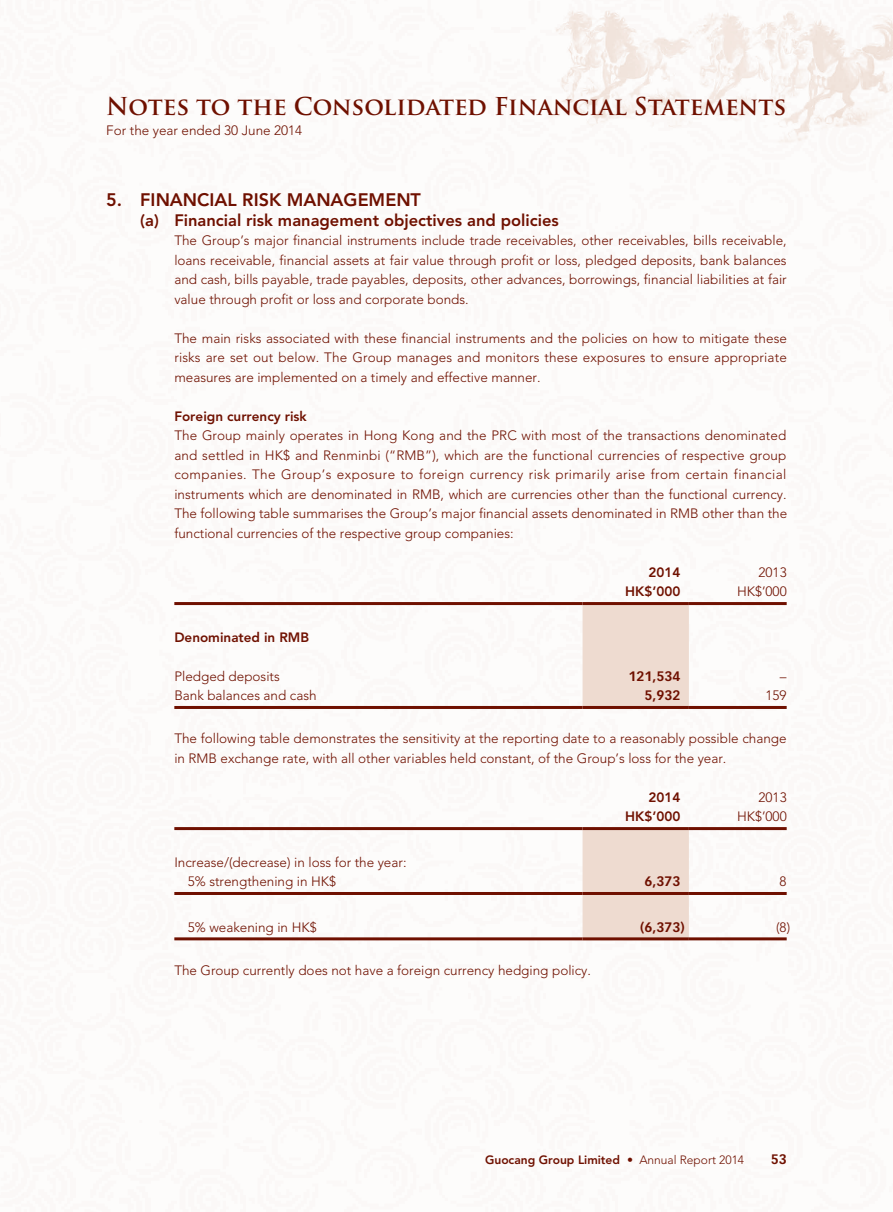
<style>
.page{position:relative;width:893px;height:1212px;background:#fff}
.page>*{position:absolute;margin:0;border:0;box-sizing:border-box;transform-origin:0 0}
.t1{font:700 24px "Trajan Pro";color:#6f1000}
.t2{font:800 18px "Avenir LT Std";color:#6f1000}
.t3{font:800 16.5px "Avenir LT Std";color:#6f1000}
.t4{font:300 13.5px/19.5px "Avenir LT Std";color:#6f1000;text-align:justify}
.t5{font:800 13.5px "Avenir LT Std";color:#6f1000}
.t6{font:700 13.5px "Vectora LT Std";color:#6f1000}
.t7{font:800 12px "Avenir LT Std";color:#6f1000}
.s1{font-weight:300}
</style>
<div class="page">
<img style="left:0;top:10px;width:893px;height:1186px">
<div style="left:583px;top:605px;width:106px;height:101px;background:#eedbd0"></div>
<hr style="left:174px;top:602px;width:409px;height:3px;background:#6f1000">
<hr style="left:583px;top:602px;width:106px;height:3px;background:#6f1000">
<hr style="left:689px;top:602px;width:98px;height:3px;background:#6f1000">
<hr style="left:174px;top:706px;width:409px;height:3px;background:#6f1000">
<hr style="left:583px;top:706px;width:106px;height:3px;background:#6f1000">
<hr style="left:689px;top:706px;width:98px;height:3px;background:#6f1000">
<div style="left:583px;top:830px;width:106px;height:107px;background:#eedbd0"></div>
<hr style="left:174px;top:827px;width:409px;height:3px;background:#6f1000">
<hr style="left:583px;top:827px;width:106px;height:3px;background:#6f1000">
<hr style="left:689px;top:827px;width:98px;height:3px;background:#6f1000">
<hr style="left:174px;top:892px;width:409px;height:3px;background:#6f1000">
<hr style="left:583px;top:892px;width:106px;height:3px;background:#6f1000">
<hr style="left:689px;top:892px;width:98px;height:3px;background:#6f1000">
<hr style="left:174px;top:937px;width:409px;height:3px;background:#6f1000">
<hr style="left:583px;top:937px;width:106px;height:3px;background:#6f1000">
<hr style="left:689px;top:937px;width:98px;height:3px;background:#6f1000">
<h1 class="t1" style="left:106px;top:91px;width:681px">Notes to the Consolidated Financial Statements</h1>
<p class="t4" style="left:106px;top:121px;width:198px">For the year ended 30 June 2014</p>
<h2 class="t2" style="left:106px;top:189px;width:316px">5. FINANCIAL RISK MANAGEMENT</h2>
<p class="t3" style="left:140px;top:210px;width:420px">(a) Financial risk management objectives and policies</p>
<p class="t4" style="left:174px;top:231px;width:614px">The Group’s major financial instruments include trade receivables, other receivables, bills receivable, loans receivable, financial assets at fair value through profit or loss, pledged deposits, bank balances and cash, bills payable, trade payables, deposits, other advances, borrowings, financial liabilities at fair value through profit or loss and corporate bonds.</p>
<p class="t4" style="left:174px;top:328px;width:614px">The main risks associated with these financial instruments and the policies on how to mitigate these risks are set out below. The Group manages and monitors these exposures to ensure appropriate measures are implemented on a timely and effective manner.</p>
<p class="t5" style="left:174px;top:408px;width:134px">Foreign currency risk</p>
<p class="t4" style="left:174px;top:426px;width:614px">The Group mainly operates in Hong Kong and the PRC with most of the transactions denominated and settled in HK$ and Renminbi (“RMB”), which are the functional currencies of respective group companies. The Group’s exposure to foreign currency risk primarily arise from certain financial instruments which are denominated in RMB, which are currencies other than the functional currency.<br>The following table summarises the Group’s major financial assets denominated in RMB other than the functional currencies of the respective group companies:</p>
<p class="t5" style="left:648px;top:564px;width:33px">2014</p>
<p class="t4" style="left:759px;top:562px;width:30px">2013</p>
<p class="t5" style="left:625px;top:584px;width:57px">HK$’000</p>
<p class="t4" style="left:737px;top:582px;width:51px">HK$’000</p>
<p class="t5" style="left:174px;top:629px;width:136px">Denominated in RMB</p>
<p class="t4" style="left:174px;top:666px;width:107px">Pledged deposits</p>
<p class="t6" style="left:628px;top:668px;width:53px">121,534</p>
<p class="t4" style="left:780px;top:666px;width:8px">–</p>
<p class="t4" style="left:174px;top:686px;width:144px">Bank balances and cash</p>
<p class="t6" style="left:644px;top:687px;width:37px">5,932</p>
<p class="t4" style="left:766px;top:686px;width:23px">159</p>
<p class="t4" style="left:174px;top:729px;width:614px">The following table demonstrates the sensitivity at the reporting date to a reasonably possible change in RMB exchange rate, with all other variables held constant, of the Group’s loss for the year.</p>
<p class="t5" style="left:648px;top:789px;width:33px">2014</p>
<p class="t4" style="left:759px;top:787px;width:30px">2013</p>
<p class="t5" style="left:625px;top:809px;width:57px">HK$’000</p>
<p class="t4" style="left:737px;top:807px;width:51px">HK$’000</p>
<p class="t4" style="left:188px;top:852px;width:220px;text-indent:-14px">Increase/(decrease) in loss for the year:<br>5% strengthening in HK$</p>
<p class="t6" style="left:644px;top:873px;width:37px">6,373</p>
<p class="t4" style="left:780px;top:872px;width:9px">8</p>
<p class="t4" style="left:188px;top:917px;width:130px">5% weakening in HK$</p>
<p class="t6" style="left:640px;top:919px;width:46px">(6,373)</p>
<p class="t4" style="left:776px;top:917px;width:16px">(8)</p>
<p class="t4" style="left:174px;top:960px;width:418px">The Group currently does not have a foreign currency hedging policy.</p>
<p class="t7" style="left:485px;top:1152px;width:261px">Guocang Group Limited • <span class="s1">Annual Report 2014</span></p>
<p class="t6" style="left:771px;top:1151px;width:17px">53</p>
</div>
